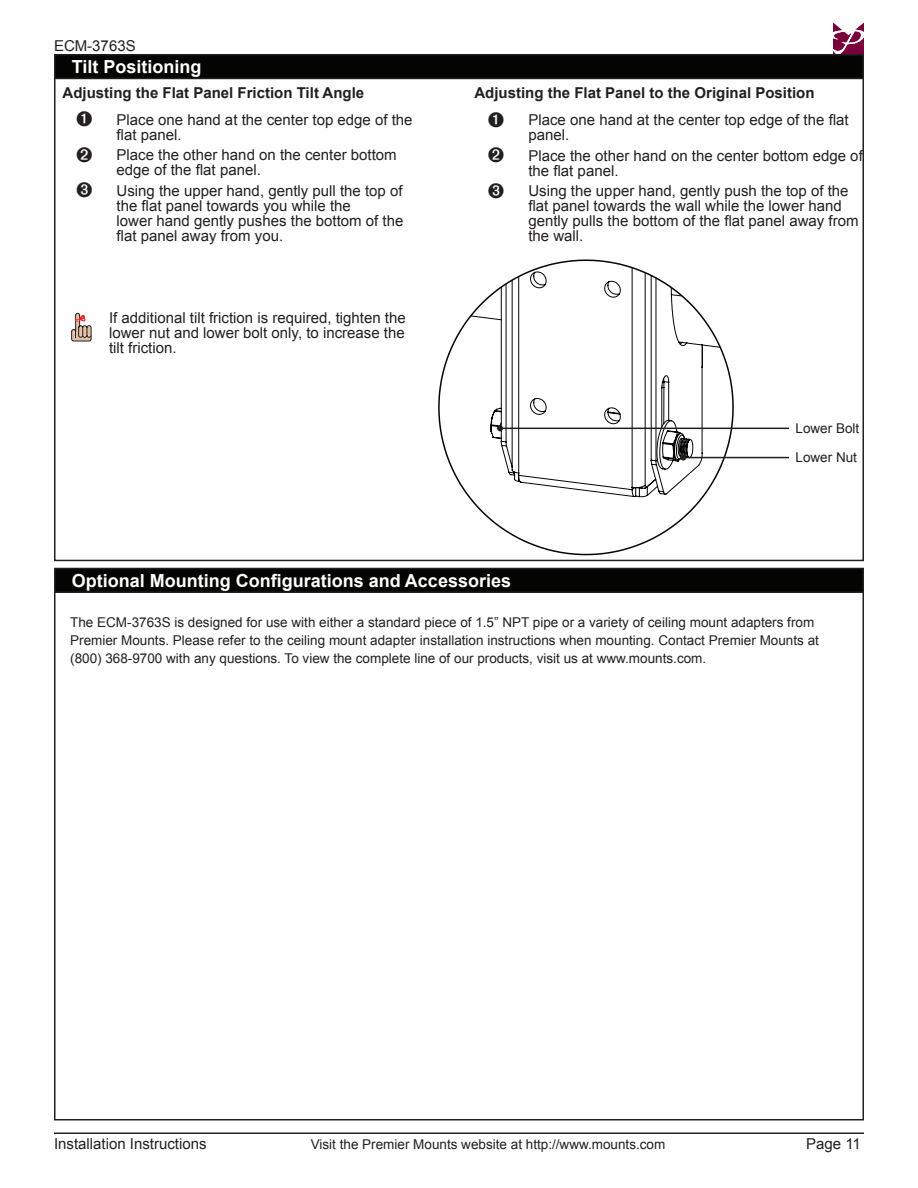
<style>
.page{position:relative;width:918px;height:1188px;background:#fff}
.page>*{position:absolute;margin:0;border:0;box-sizing:border-box;transform-origin:0 0}
.Heading_1{font:700 18px "Arial";color:#fff}
.Substep_3{font:15px/15px "Arial";color:#231f20}
.Substep_2{font:15px/15px "Arial";color:#231f20}
.Substep_1{font:15px/15px "Arial";color:#231f20}
.t1{font:700 15px "Arial";color:#231f20}
.t2{font:13.5px/18px "Arial";color:#231f20}
</style>
<div class="page">
<svg style="left:833px;top:22px;width:31px;height:32px"></svg>
<hr style="left:54px;top:1132px;width:810px;height:2px;background:#231f20">
<div style="left:55px;top:55px;width:808px;height:23px;background:#040503"></div>
<div style="left:54px;top:54px;width:810px;height:25px;border:2px solid #231f20"></div>
<svg style="left:71px;top:313px;width:20px;height:28px"></svg>
<svg style="left:438px;top:259px;width:297px;height:297px"></svg>
<hr style="left:500px;top:428px;width:289px;height:1px;background:#231f20">
<hr style="left:683px;top:457px;width:106px;height:1px;background:#231f20">
<svg style="left:470px;top:315px;width:216px;height:159px"></svg>
<div style="left:55px;top:568px;width:808px;height:24px;background:#040503"></div>
<div style="left:54px;top:568px;width:810px;height:25px;border:2px solid #231f20"></div>
<p class="Substep_3" style="left:54px;top:38px;width:83px">ECM-3763S</p>
<p class="Heading_1" style="left:72px;top:55px;width:131px">Tilt Positioning</p>
<p class="t1" style="left:63px;top:83px;width:303px">Adjusting the Flat Panel Friction Tilt Angle</p>
<p class="Substep_1" style="left:117px;top:112px;width:298px">Place one hand at the center top edge of the flat panel.</p>
<p class="Substep_2" style="left:117px;top:148px;width:282px">Place the other hand on the center bottom edge of the flat panel.</p>
<p class="Substep_3" style="left:117px;top:183px;width:288px">Using the upper hand, gently pull the top of the flat panel towards you while the<br>lower hand gently pushes the bottom of the flat panel away from you.</p>
<p class="Substep_3" style="left:109px;top:311px;width:298px;text-align:justify">If additional tilt friction is required, tighten the lower nut and lower bolt only, to increase the tilt friction.</p>
<p class="t1" style="left:474px;top:83px;width:342px">Adjusting the Flat Panel to the Original Position</p>
<p class="Substep_1" style="left:528px;top:113px;width:322px">Place one hand at the center top edge of the flat panel.</p>
<p class="Substep_2" style="left:528px;top:148px;width:336px">Place the other hand on the center bottom edge of the flat panel.</p>
<p class="Substep_3" style="left:528px;top:184px;width:332px">Using the upper hand, gently push the top of the flat panel towards the wall while the lower hand gently pulls the bottom of the flat panel away from the wall.</p>
<p class="t2" style="left:796px;top:419px;width:65px">Lower Bolt</p>
<p class="t2" style="left:796px;top:448px;width:63px">Lower Nut</p>
<p class="Heading_1" style="left:72px;top:569px;width:441px">Optional Mounting Configurations and Accessories</p>
<p class="t2" style="left:70px;top:613px;width:750px">The ECM-3763S is designed for use with either a standard piece of 1.5” NPT pipe or a variety of ceiling mount adapters from<br>Premier Mounts. Please refer to the ceiling mount adapter installation instructions when mounting. Contact Premier Mounts at (800) 368-9700 with any questions. To view the complete line of our products, visit us at www.mounts.com.</p>
<p class="Substep_3" style="left:54px;top:1136px;width:154px">Installation Instructions</p>
<p class="t2" style="left:311px;top:1135px;width:356px">Visit the Premier Mounts website at http://www.mounts.com</p>
<p class="Substep_3" style="left:806px;top:1136px;width:56px">Page 11</p>
</div>
